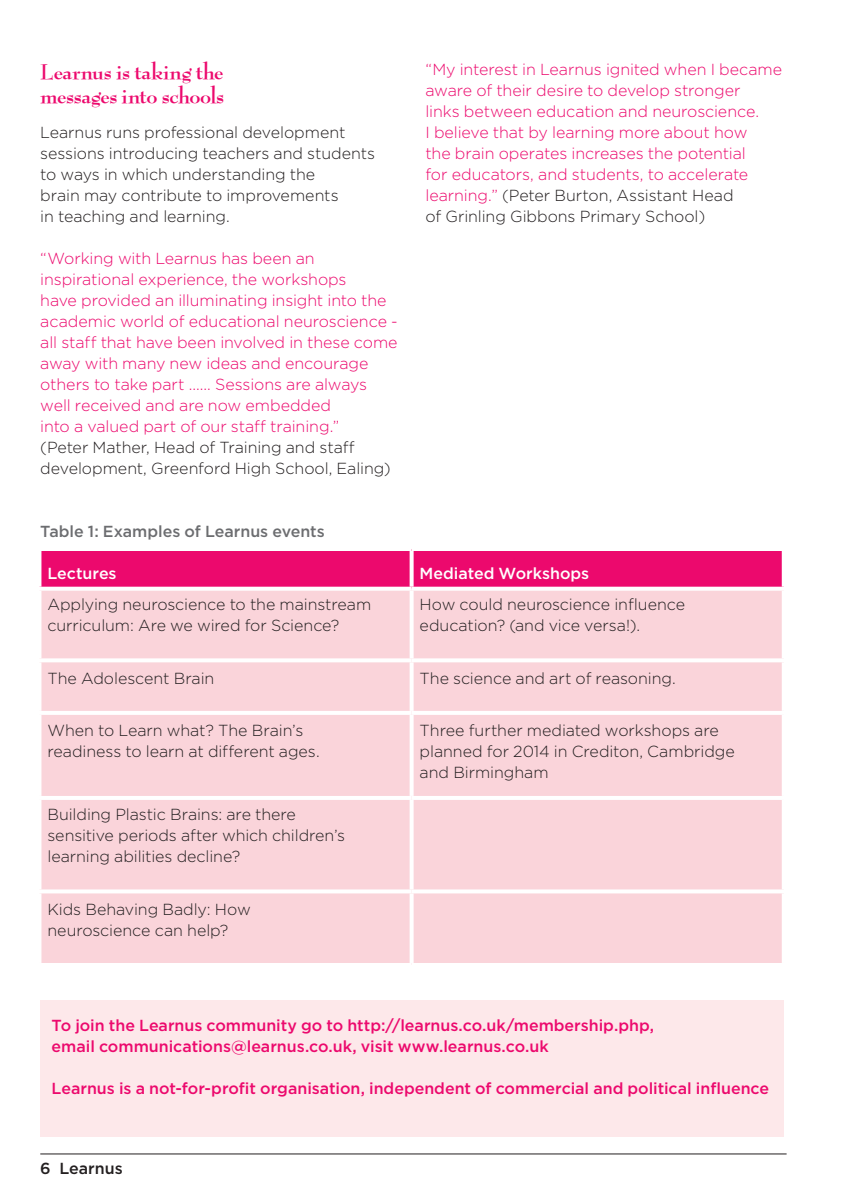
<style>
.page{position:relative;width:842px;height:1194px;background:#fff}
.page>*{position:absolute;margin:0;border:0;box-sizing:border-box;transform-origin:0 0}
.heading{font:700 23px/24px "Bernhard Modern";letter-spacing:-.015em;color:#ec096d}
.gotham_bulk{font:300 16px/21px "Gotham";letter-spacing:-.005em;color:#ec096d}
.gotham_bulk-2{font:300 16px/21px "Gotham";letter-spacing:-.005em;color:#231f20}
.gotham_bulk-3{font:500 16px "Gotham";color:#ec096d}
.gotham_bulk-4{font:500 16px "Gotham";letter-spacing:-.005em;color:#6c6d70}
.URL{font:500 16px "Gotham";letter-spacing:-.005em;color:#fff}
.t1{font:500 16px "Gotham";color:#231f20}
.s1{color:#231f20}
</style>
<div class="page">
<hr style="left:40px;top:1153px;width:746px;height:1px;background:#231f20">
<div style="left:41px;top:551px;width:740px;height:36px;background:#ec096d"></div>
<div style="left:41px;top:591px;width:740px;height:372px;background:#fad4da"></div>
<svg style="left:409px;top:551px;width:4px;height:36px"></svg>
<svg style="left:781px;top:551px;width:3px;height:36px"></svg>
<svg style="left:41px;top:590px;width:369px;height:1px"></svg>
<svg style="left:411px;top:587px;width:371px;height:4px"></svg>
<svg style="left:409px;top:591px;width:4px;height:67px"></svg>
<svg style="left:781px;top:591px;width:1px;height:67px"></svg>
<svg style="left:40px;top:658px;width:371px;height:4px"></svg>
<svg style="left:411px;top:658px;width:372px;height:4px"></svg>
<svg style="left:409px;top:662px;width:4px;height:49px"></svg>
<svg style="left:781px;top:662px;width:2px;height:49px"></svg>
<hr style="left:37px;top:711px;width:374px;height:4px;background:#fff">
<hr style="left:411px;top:711px;width:374px;height:4px;background:#fff">
<svg style="left:409px;top:715px;width:4px;height:81px"></svg>
<svg style="left:781px;top:715px;width:1px;height:81px"></svg>
<hr style="left:37px;top:796px;width:374px;height:4px;background:#fff">
<hr style="left:411px;top:796px;width:374px;height:4px;background:#fff">
<svg style="left:409px;top:800px;width:4px;height:89px"></svg>
<svg style="left:781px;top:800px;width:1px;height:89px"></svg>
<svg style="left:40px;top:889px;width:371px;height:4px"></svg>
<svg style="left:411px;top:889px;width:372px;height:4px"></svg>
<svg style="left:409px;top:893px;width:4px;height:70px"></svg>
<svg style="left:781px;top:893px;width:2px;height:70px"></svg>
<div style="left:40px;top:1000px;width:743px;height:137px;background:#fde8ea"></div>
<p class="heading" style="left:40px;top:60px;width:185px">Learnus is taking the messages into schools</p>
<p class="gotham_bulk-2" style="left:40px;top:121px;width:336px">Learnus runs professional development sessions introducing teachers and students to ways in which understanding the<br>brain may contribute to improvements<br>in teaching and learning.</p>
<p class="gotham_bulk" style="left:40px;top:247px;width:359px">“Working with Learnus has been an inspirational experience, the workshops<br>have provided an illuminating insight into the academic world of educational neuroscience - all staff that have been involved in these come away with many new ideas and encourage others to take part ...... Sessions are always well received and are now embedded<br>into a valued part of our staff training.”<br><span class="s1">(Peter Mather, Head of Training and staff development, Greenford High School, Ealing)</span></p>
<p class="gotham_bulk-4" style="left:40px;top:522px;width:286px">Table 1: Examples of Learnus events</p>
<p class="gotham_bulk" style="left:425px;top:58px;width:358px">“My interest in Learnus ignited when I became aware of their desire to develop stronger<br>links between education and neuroscience.<br>I believe that by learning more about how<br>the brain operates increases the potential<br>for educators, and students, to accelerate learning.” <span class="s1">(Peter Burton, Assistant Head<br>of Grinling Gibbons Primary School)</span></p>
<p class="URL" style="left:47px;top:564px;width:71px">Lectures</p>
<p class="URL" style="left:419px;top:564px;width:171px">Mediated Workshops</p>
<p class="gotham_bulk-2" style="left:47px;top:594px;width:325px">Applying neuroscience to the mainstream curriculum: Are we wired for Science?</p>
<p class="gotham_bulk-2" style="left:419px;top:594px;width:267px">How could neuroscience influence education? (and vice versa!).</p>
<p class="gotham_bulk-2" style="left:47px;top:667px;width:168px">The Adolescent Brain</p>
<p class="gotham_bulk-2" style="left:419px;top:667px;width:257px">The science and art of reasoning.</p>
<p class="gotham_bulk-2" style="left:47px;top:720px;width:274px">When to Learn what? The Brain’s readiness to learn at different ages.</p>
<p class="gotham_bulk-2" style="left:419px;top:720px;width:300px">Three further mediated workshops are</p>
<p class="gotham_bulk-2" style="left:419px;top:741px;width:316px">planned for 2014 in Crediton, Cambridge</p>
<p class="gotham_bulk-2" style="left:419px;top:762px;width:130px">and Birmingham</p>
<p class="gotham_bulk-2" style="left:47px;top:804px;width:299px">Building Plastic Brains: are there sensitive periods after which children’s learning abilities decline?</p>
<p class="gotham_bulk-2" style="left:47px;top:898px;width:205px">Kids Behaving Badly: How neuroscience can help?</p>
<p class="gotham_bulk-3" style="left:52px;top:1016px;width:603px">To join the Learnus community go to http://learnus.co.uk/membership.php,</p>
<p class="gotham_bulk-3" style="left:52px;top:1037px;width:498px">email communications@learnus.co.uk, visit www.learnus.co.uk</p>
<p class="gotham_bulk-3" style="left:52px;top:1079px;width:718px">Learnus is a not-for-profit organisation, independent of commercial and political influence</p>
<p class="t1" style="left:40px;top:1159px;width:84px">6 Learnus</p>
</div>
